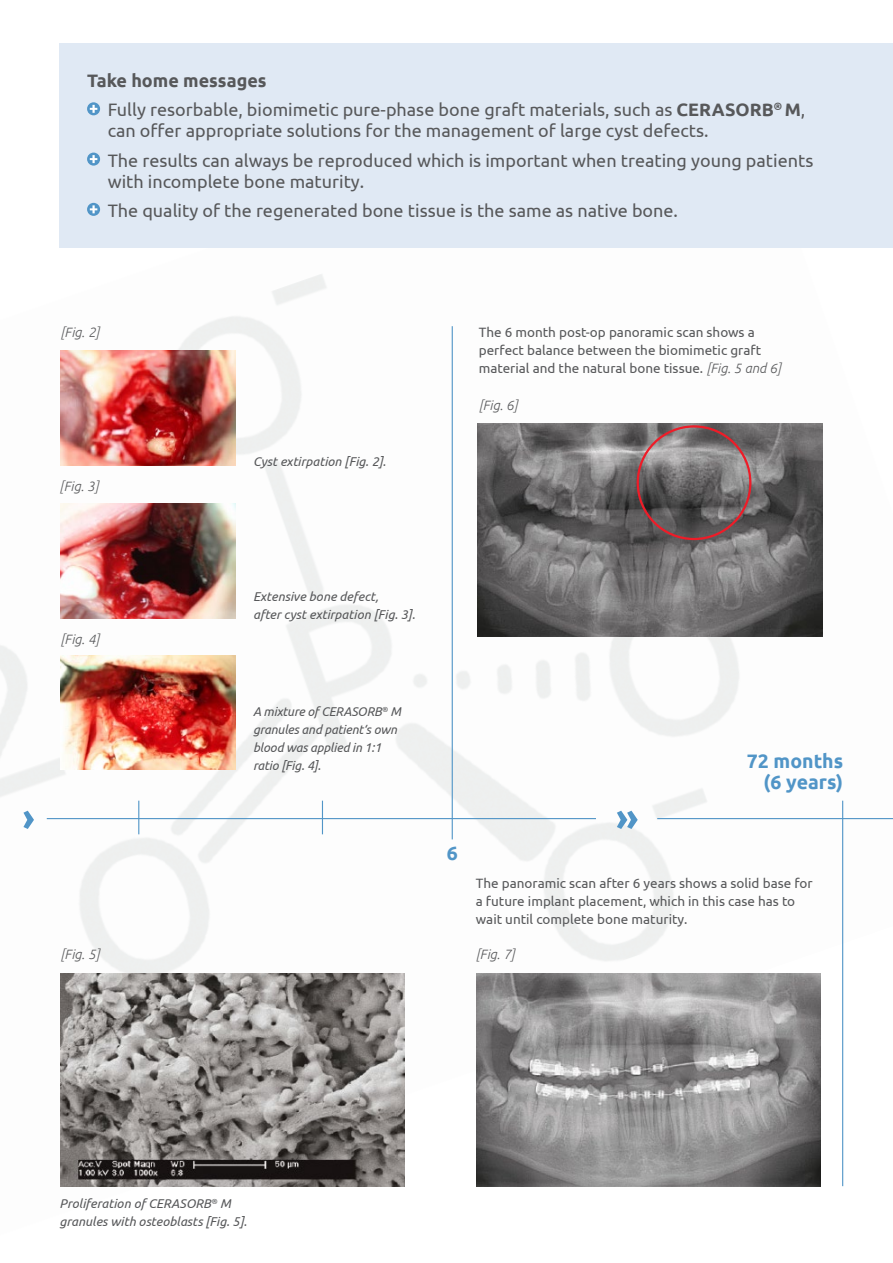
<style>
.page{position:relative;width:893px;height:1263px;background:#fff}
.page>*{position:absolute;margin:0;border:0;box-sizing:border-box;transform-origin:0 0}
.t1{font:700 19.5px/21px "Ubuntu";color:#5195c7;text-align:right}
.t2{font:18px/29.2px "Ubuntu";color:#57585a}
.t3{font:13.5px/18px "Ubuntu";color:#57585a}
.t4{font:italic 300 13.5px "Ubuntu";color:#57585a}
.t5{font:italic 12.75px/18px "Ubuntu";color:#57585a}
.s1{font-weight:700}
.s2{font-weight:300;font-style:italic}
</style>
<div class="page">
<img style="left:0;top:65px;width:893px;height:1122px">
<hr style="left:657px;top:818px;width:236px;height:1px;background:#5195c7">
<hr style="left:452px;top:326px;width:1px;height:513px;background:#5195c7">
<hr style="left:842px;top:801px;width:1px;height:385px;background:#5195c7">
<hr style="left:138px;top:801px;width:1px;height:33px;background:#5195c7">
<hr style="left:322px;top:801px;width:1px;height:33px;background:#5195c7">
<img style="left:60px;top:351px;width:175px;height:115px">
<img style="left:61px;top:504px;width:175px;height:114px">
<img style="left:60px;top:973px;width:344px;height:213px">
<img style="left:61px;top:655px;width:175px;height:115px">
<img style="left:478px;top:424px;width:344px;height:212px">
<img style="left:476px;top:973px;width:345px;height:213px">
<div style="left:637px;top:425px;width:114px;height:115px;border:2px solid #ee1c28;border-radius:50%"></div>
<svg style="left:617px;top:811px;width:21px;height:18px"></svg>
<svg style="left:23px;top:811px;width:11px;height:18px"></svg>
<div style="left:60px;top:43px;width:833px;height:204px;background:#e0e9f4"></div>
<svg style="left:87px;top:102px;width:13px;height:13px"></svg>
<svg style="left:90px;top:105px;width:7px;height:8px"></svg>
<svg style="left:87px;top:153px;width:13px;height:13px"></svg>
<svg style="left:90px;top:155px;width:7px;height:8px"></svg>
<svg style="left:87px;top:203px;width:13px;height:13px"></svg>
<svg style="left:90px;top:205px;width:7px;height:8px"></svg>
<hr style="left:47px;top:818px;width:549px;height:1px;background:#5195c7">
<p class="t2" style="left:108px;top:66px;width:699px;text-indent:-21px"><span class="s1">Take home messages<br></span>Fully resorbable, biomimetic pure-phase bone graft materials, such as <span class="s1">CERASORB</span><sup>®</sup> <span class="s1">M</span>,</p>
<p class="t2" style="left:108px;top:116px;width:707px">can offer appropriate solutions for the management of large cyst defects.<br>The results can always be reproduced which is important when treating young patients</p>
<p class="t2" style="left:108px;top:166px;width:572px">with incomplete bone maturity.<br>The quality of the regenerated bone tissue is the same as native bone.</p>
<p class="t4" style="left:60px;top:324px;width:41px">[Fig. 2]</p>
<p class="t4" style="left:60px;top:478px;width:41px">[Fig. 3]</p>
<p class="t4" style="left:61px;top:631px;width:41px">[Fig. 4]</p>
<p class="t5" style="left:253px;top:452px;width:134px">Cyst extirpation [Fig. 2].</p>
<p class="t3" style="left:479px;top:322px;width:304px">The 6 month post-op panoramic scan shows a perfect balance between the biomimetic graft material and the natural bone tissue. <span class="s2">[Fig. 5 and 6]</span></p>
<p class="t4" style="left:479px;top:397px;width:41px">[Fig. 6]</p>
<p class="t5" style="left:253px;top:587px;width:164px">Extensive bone defect,<br>after cyst extirpation [Fig. 3].</p>
<p class="t5" style="left:253px;top:702px;width:149px">A mixture of CERASORB<sup>®</sup> M granules and patient‘s own blood was applied in 1:1 ratio [Fig. 4].</p>
<p class="t1" style="left:747px;top:750px;width:98px">72 months (6 years)</p>
<p class="t1" style="left:447px;top:842px;width:13px">6</p>
<p class="t3" style="left:476px;top:874px;width:338px">The panoramic scan after 6 years shows a solid base for a future implant placement, which in this case has to wait until complete bone maturity.</p>
<p class="t4" style="left:61px;top:946px;width:41px">[Fig. 5]</p>
<p class="t4" style="left:476px;top:946px;width:41px">[Fig. 7]</p>
<p class="t5" style="left:60px;top:1194px;width:189px">Proliferation of CERASORB<sup>®</sup> M granules with osteoblasts [Fig. 5].</p>
</div>
